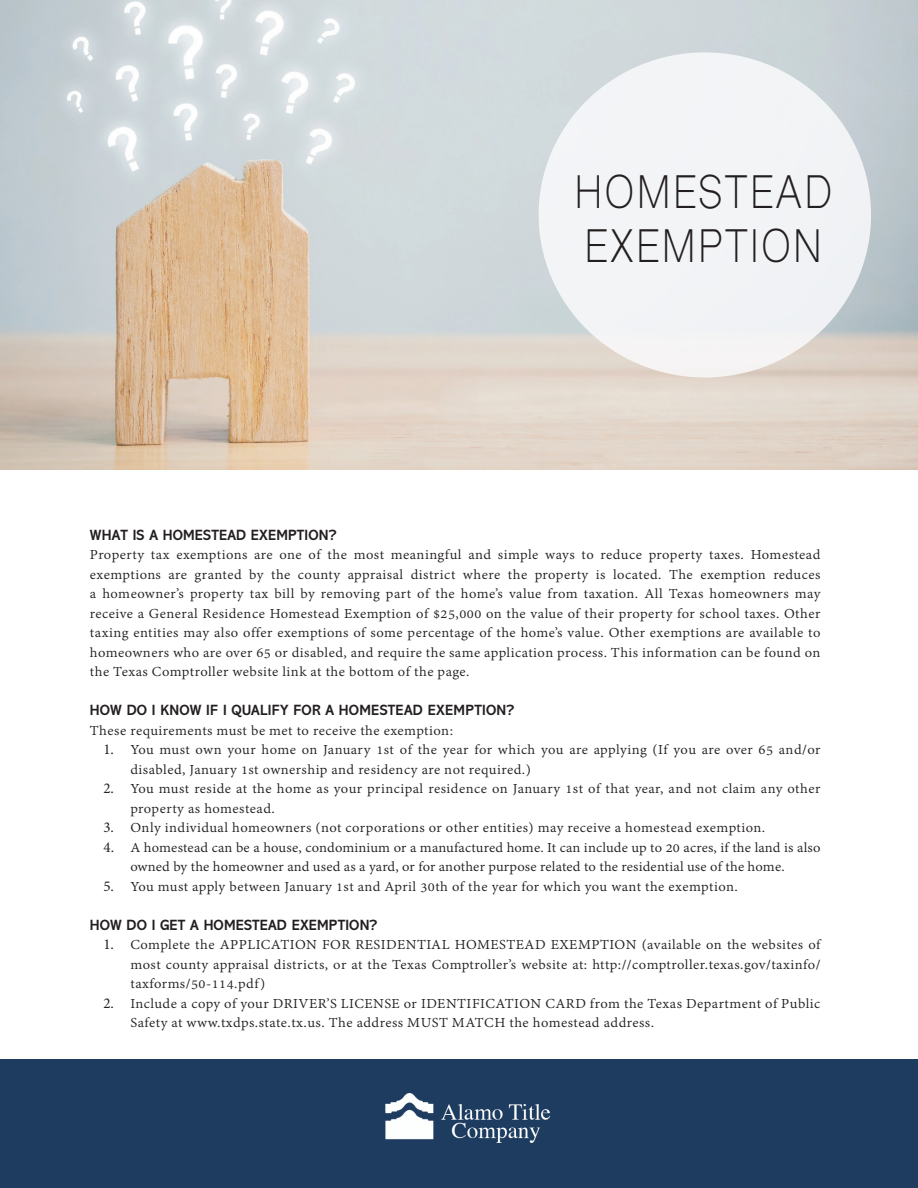
<style>
.page{position:relative;width:918px;height:1188px;background:#fff}
.page>*{position:absolute;margin:0;border:0;box-sizing:border-box;transform-origin:0 0}
.t1{font:44.4px/54px "Shree Dev 0714";letter-spacing:.08em;color:#231f20;scale:.88 1}
.t2{font:15px/19.5px "Adobe Bengali";letter-spacing:.025em;color:#231f20;scale:1.04 1}
.t3{font:700 15px "Abadi MT Pro";letter-spacing:.01em;color:#231f20;scale:.95 1}
.s1{font-family:"Minion Pro"}
</style>
<div class="page">
<img style="left:0;top:0;width:918px;height:470px">
<div style="left:539px;top:52px;width:332px;height:325px;background:#f2f4f6;border-radius:50%"></div>
<hr style="left:0;top:1060px;width:1px;height:128px;background:#1e3c5f">
<div style="left:2px;top:1060px;width:916px;height:128px;background:#1e3c5f"></div>
<img style="left:386px;top:1093px;width:165px;height:50px">
<h1 class="t1" style="left:575px;top:171px;width:294px">HOMESTEAD<br>EXEMPTION</h1>
<p class="t3" style="left:90px;top:526px;width:261px">WHAT IS A HOMESTEAD EXEMPTION?</p>
<p class="t2" style="left:90px;top:546px;width:704px;text-align:justify">Property tax exemptions are one of the most meaningful and simple ways to reduce property taxes. Homestead exemptions are granted by the county appraisal district where the property is located. The exemption reduces a homeowner’s property tax bill by removing part of the home’s value from taxation. All Texas homeowners may receive a General Residence Homestead Exemption of $25,000 on the value of their property for school taxes. Other taxing entities may also offer exemptions of some percentage of the home’s value. Other exemptions are available to homeowners who are over 65 or disabled, and require the same application process. This information can be found on the Texas Comptroller website link at the bottom of the page.</p>
<p class="t3" style="left:90px;top:702px;width:448px">HOW DO I KNOW IF I QUALIFY FOR A HOMESTEAD EXEMPTION?</p>
<p class="t2" style="left:90px;top:721px;width:351px">These requirements must be met to receive the exemption:</p>
<p class="t2" style="left:130px;top:741px;width:665px;text-indent:-27px"><span class="s1">1.</span> You must own your home on January 1st of the year for which you are applying (If you are over 65 and/or disabled, January 1st ownership and residency are not required.)</p>
<p class="t2" style="left:130px;top:780px;width:665px;text-indent:-27px"><span class="s1">2.</span> You must reside at the home as your principal residence on January 1st of that year, and not claim any other property as homestead.</p>
<p class="t2" style="left:103px;top:819px;width:638px"><span class="s1">3.</span> Only individual homeowners (not corporations or other entities) may receive a homestead exemption.</p>
<p class="t2" style="left:103px;top:838px;width:691px;text-align:center"><span class="s1">4.</span> A homestead can be a house, condominium or a manufactured home. It can include up to 20 acres, if the land is also owned by the homeowner and used as a yard, or for another purpose related to the residential use of the home.</p>
<p class="t2" style="left:103px;top:877px;width:612px"><span class="s1">5.</span> You must apply between January 1st and April 30th of the year for which you want the exemption.</p>
<p class="t3" style="left:90px;top:916px;width:304px">HOW DO I GET A HOMESTEAD EXEMPTION?</p>
<p class="t2" style="left:130px;top:936px;width:665px;text-align:justify;text-indent:-27px"><span class="s1">1.</span> Complete the APPLICATION FOR RESIDENTIAL HOMESTEAD EXEMPTION (available on the websites of most county appraisal districts, or at the Texas Comptroller’s website at: http://comptroller.texas.gov/taxinfo/ taxforms/50-114.pdf)</p>
<p class="t2" style="left:130px;top:994px;width:665px;text-indent:-27px"><span class="s1">2.</span> Include a copy of your DRIVER’S LICENSE or IDENTIFICATION CARD from the Texas Department of Public<br>Safety at www.txdps.state.tx.us. The address MUST MATCH the homestead address.</p>
</div>
